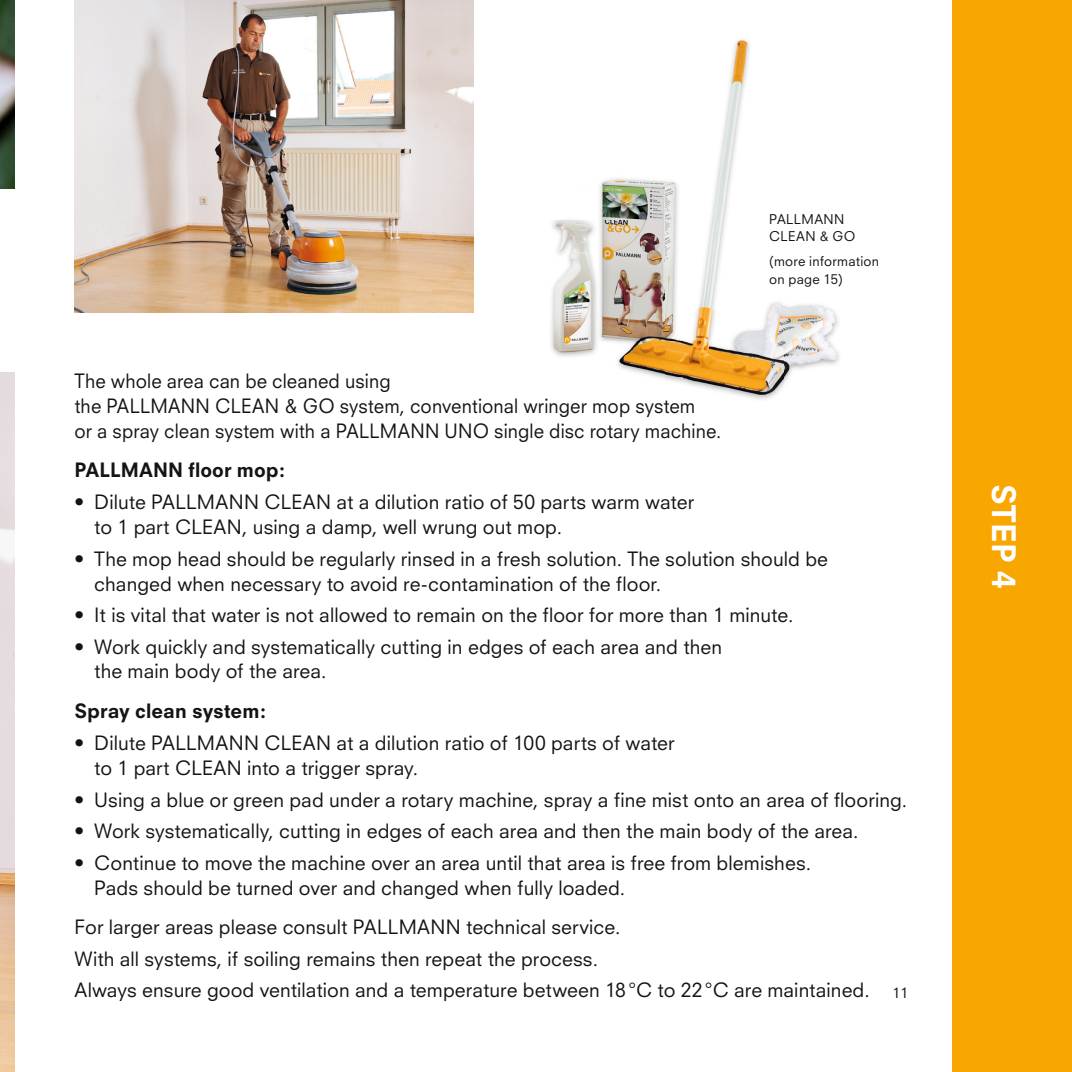
<style>
.page{position:relative;width:1072px;height:1072px;background:#fff}
.page>*{position:absolute;margin:0;border:0;box-sizing:border-box;transform-origin:0 0}
.t1{font:800 31.5px "Neuzeit S";color:#fff}
.t2{font:19.25px/24.8px "Neuzeit S";letter-spacing:.005em;color:#131413}
.t3{font:19.25px/24.8px "Neuzeit S";letter-spacing:.005em;color:#131413;scale:.96 1}
.t4{font:800 19.25px "Neuzeit S";letter-spacing:.005em;color:#131413}
.t5{font:14px "Neuzeit S";color:#131413}
.t6{font:13.12px/17.3px "Neuzeit S";letter-spacing:.02em;color:#131413}
</style>
<div class="page">
<div style="left:952px;top:0;width:119px;height:1071px;background:#f8a600"></div>
<img style="left:74px;top:0;width:400px;height:313px">
<img style="left:0;top:0;width:15px;height:189px">
<img style="left:0;top:372px;width:15px;height:699px">
<img style="left:550px;top:40px;width:290px;height:360px">
<p class="t6" style="left:769px;top:210px;width:88px">PALLMANN<br>CLEAN &amp; GO</p>
<p class="t6" style="left:769px;top:253px;width:111px">(more information on page 15)</p>
<p class="t3" style="left:74px;top:368px;width:675px">The whole area can be cleaned using<br>the PALLMANN CLEAN &amp; GO system, conventional wringer mop system<br>or a spray clean system with a PALLMANN UNO single disc rotary machine.</p>
<p class="t4" style="left:74px;top:458px;width:212px">PALLMANN floor mop:</p>
<p class="t2" style="left:94px;top:490px;width:601px;text-indent:-20px">• Dilute PALLMANN CLEAN at a dilution ratio of 50 parts warm water to 1 part CLEAN, using a damp, well wrung out mop.</p>
<p class="t2" style="left:94px;top:546px;width:735px;text-indent:-20px">• The mop head should be regularly rinsed in a fresh solution. The solution should be changed when necessary to avoid re-contamination of the floor.</p>
<p class="t2" style="left:74px;top:602px;width:720px">• It is vital that water is not allowed to remain on the floor for more than 1 minute.</p>
<p class="t2" style="left:94px;top:634px;width:629px;text-indent:-20px">• Work quickly and systematically cutting in edges of each area and then the main body of the area.</p>
<p class="t4" style="left:74px;top:699px;width:193px">Spray clean system:</p>
<p class="t2" style="left:94px;top:730px;width:582px;text-indent:-20px">• Dilute PALLMANN CLEAN at a dilution ratio of 100 parts of water to 1 part CLEAN into a trigger spray.</p>
<p class="t2" style="left:74px;top:787px;width:834px">• Using a blue or green pad under a rotary machine, spray a fine mist onto an area of flooring.</p>
<p class="t2" style="left:74px;top:818px;width:785px">• Work systematically, cutting in edges of each area and then the main body of the area.</p>
<p class="t2" style="left:94px;top:850px;width:718px;text-indent:-20px">• Continue to move the machine over an area until that area is free from blemishes.<br>Pads should be turned over and changed when fully loaded.</p>
<p class="t2" style="left:74px;top:911px;width:796px;line-height:31.5px">For larger areas please consult PALLMANN technical service.<br>With all systems, if soiling remains then repeat the process.<br>Always ensure good ventilation and a temperature between 18 °C to 22 °C are maintained.</p>
<p class="t5" style="left:892px;top:983px;width:17px">11</p>
<h1 class="t1" style="left:1023px;top:483px;width:106px;rotate:90deg">STEP 4</h1>
</div>
